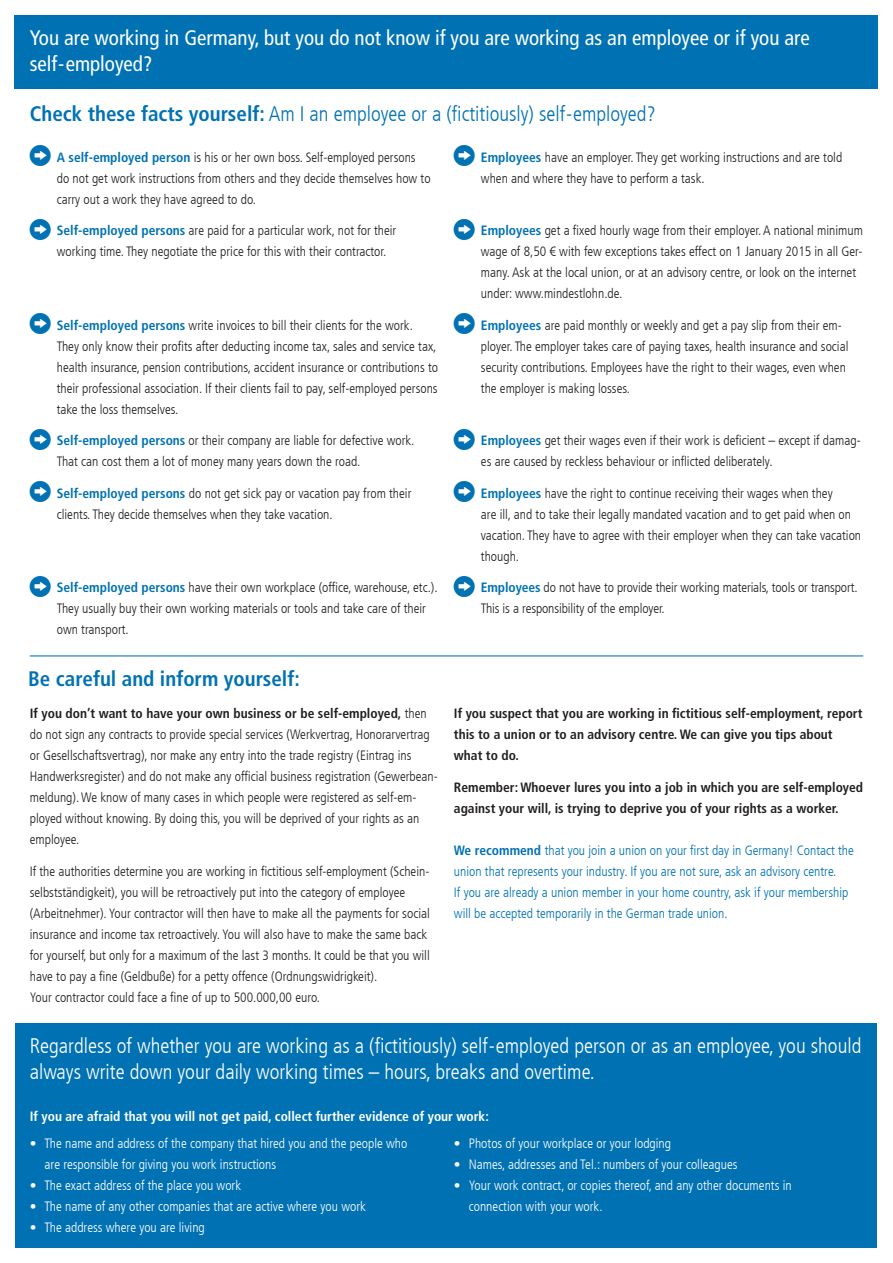
<style>
.page{position:relative;width:893px;height:1263px;background:#fff}
.page>*{position:absolute;margin:0;border:0;box-sizing:border-box;transform-origin:0 0}
.Headline_14pt_blau{font:300 condensed 21px/25.5px "Frutiger LT Com";color:#fff}
.Headline_14pt_blau-2{font:condensed 21px/25.5px "Frutiger LT Com";color:#fff}
.Headline_14pt_blau-3{font:300 condensed 21px "Frutiger LT Com";color:#0072b4}
.Headline_14pt_blau-4{font:700 condensed 21px "Frutiger LT Com";color:#0072b4}
.Fließtext_9pt{font:300 condensed 13.5px/21px "Frutiger LT Com";color:#231f20}
.t1{font:300 condensed 13.5px/21px "Frutiger LT Com";color:#fff}
.Fließtext_9pt-2{font:700 condensed 13.5px/21px "Frutiger LT Com";color:#231f20}
.Fließtext_9pt_ohne_b{font:300 condensed 13.5px/21px "Frutiger LT Com";color:#0072b4}
.Headline_14pt_blau-5{font:700 condensed 13.5px "Frutiger LT Com";color:#fff}
.s1{font-weight:700}
.s2{font-weight:700;color:#0072b4}
</style>
<div class="page">
<div style="left:16px;top:1023px;width:861px;height:224px;background:#0072b4"></div>
<div style="left:15px;top:15px;width:863px;height:73px;background:#0072b4"></div>
<hr style="left:30px;top:655px;width:833px;height:1px;background:#0072b4">
<p class="Headline_14pt_blau-2" style="left:30px;top:25px;width:781px">You are working in Germany, but you do not know if you are working as an employee or if you are self-employed?</p>
<p class="Headline_14pt_blau-3" style="left:30px;top:102px;width:628px"><span class="s1">Check these facts yourself:</span> Am I an employee or a (fictitiously) self-employed?</p>
<p class="Fließtext_9pt" style="left:57px;top:147px;width:375px"><span class="s2">A self-employed person</span> is his or her own boss. Self-employed persons do not get work instructions from others and they decide themselves how to carry out a work they have agreed to do.</p>
<p class="Fließtext_9pt" style="left:57px;top:220px;width:341px"><span class="s2">Self-employed persons</span> are paid for a particular work, not for their working time. They negotiate the price for this with their contractor.</p>
<p class="Fließtext_9pt" style="left:57px;top:315px;width:383px"><span class="s2">Self-employed persons</span> write invoices to bill their clients for the work.<br>They only know their profits after deducting income tax, sales and service tax, health insurance, pension contributions, accident insurance or contributions to their professional association. If their clients fail to pay, self-employed persons take the loss themselves.</p>
<p class="Fließtext_9pt" style="left:57px;top:430px;width:359px"><span class="s2">Self-employed persons</span> or their company are liable for defective work.<br>That can cost them a lot of money many years down the road.</p>
<p class="Fließtext_9pt" style="left:57px;top:483px;width:356px"><span class="s2">Self-employed persons</span> do not get sick pay or vacation pay from their clients. They decide themselves when they take vacation.</p>
<p class="Fließtext_9pt" style="left:57px;top:577px;width:382px"><span class="s2">Self-employed persons</span> have their own workplace (office, warehouse, etc.).<br>They usually buy their own working materials or tools and take care of their own transport.</p>
<p class="Headline_14pt_blau-4" style="left:28px;top:666px;width:273px">Be careful and inform yourself:</p>
<p class="Fließtext_9pt" style="left:30px;top:703px;width:410px"><span class="s1">If you don’t want to have your own business or be self-employed,</span> then do not sign any contracts to provide special services (Werkvertrag, Honorarvertrag or Gesellschaftsvertrag), nor make any entry into the trade registry (Eintrag ins Handwerksregister) and do not make any official business registration (Gewerbean&shy;meldung). We know of many cases in which people were registered as self-em&shy;ployed without knowing. By doing this, you will be deprived of your rights as an employee.</p>
<p class="Fließtext_9pt" style="left:30px;top:861px;width:402px">If the authorities determine you are working in fictitious self-employment (Schein&shy;selbstständigkeit), you will be retroactively put into the category of employee (Arbeitnehmer). Your contractor will then have to make all the payments for social insurance and income tax retroactively. You will also have to make the same back for yourself, but only for a maximum of the last 3 months. It could be that you will have to pay a fine (Geldbuße) for a petty offence (Ordnungswidrigkeit).<br>Your contractor could face a fine of up to 500.000,00 euro.</p>
<p class="Fließtext_9pt" style="left:481px;top:147px;width:363px"><span class="s2">Employees</span> have an employer. They get working instructions and are told when and where they have to perform a task.</p>
<p class="Fließtext_9pt" style="left:481px;top:220px;width:384px"><span class="s2">Employees</span> get a fixed hourly wage from their employer. A national minimum wage of 8,50 € with few exceptions takes effect on 1 January 2015 in all Ger&shy;many. Ask at the local union, or at an advisory centre, or look on the internet under: www.mindestlohn.de.</p>
<p class="Fließtext_9pt" style="left:481px;top:315px;width:369px"><span class="s2">Employees</span> are paid monthly or weekly and get a pay slip from their em&shy;ployer. The employer takes care of paying taxes, health insurance and social security contributions. Employees have the right to their wages, even when the employer is making losses.</p>
<p class="Fließtext_9pt" style="left:481px;top:430px;width:381px"><span class="s2">Employees</span> get their wages even if their work is deficient – except if damag&shy;es are caused by reckless behaviour or inflicted deliberately.</p>
<p class="Fließtext_9pt" style="left:481px;top:483px;width:382px"><span class="s2">Employees</span> have the right to continue receiving their wages when they<br>are ill, and to take their legally mandated vacation and to get paid when on vacation. They have to agree with their employer when they can take vacation though.</p>
<p class="Fließtext_9pt" style="left:481px;top:577px;width:378px"><span class="s2">Employees</span> do not have to provide their working materials, tools or transport.<br>This is a responsibility of the employer.</p>
<p class="Fließtext_9pt-2" style="left:454px;top:703px;width:410px">If you suspect that you are working in fictitious self-employment, report this to a union or to an advisory centre. We can give you tips about what to do.</p>
<p class="Fließtext_9pt-2" style="left:454px;top:777px;width:411px">Remember: Whoever lures you into a job in which you are self-employed against your will, is trying to deprive you of your rights as a worker.</p>
<p class="Fließtext_9pt_ohne_b" style="left:454px;top:840px;width:402px"><span class="s1">We recommend</span> that you join a union on your first day in Germany! Contact the union that represents your industry. If you are not sure, ask an advisory centre.<br>If you are already a union member in your home country, ask if your membership will be accepted temporarily in the German trade union.</p>
<p class="Headline_14pt_blau" style="left:30px;top:1034px;width:833px">Regardless of whether you are working as a (fictitiously) self-employed person or as an employee, you should always write down your daily working times – hours, breaks and overtime.</p>
<p class="Headline_14pt_blau-5" style="left:30px;top:1108px;width:461px">If you are afraid that you will not get paid, collect further evidence of your work:</p>
<p class="t1" style="left:45px;top:1133px;width:364px;text-indent:-15px">• The name and address of the company that hired you and the people who are responsible for giving you work instructions</p>
<p class="t1" style="left:30px;top:1175px;width:213px">• The exact address of the place you work</p>
<p class="t1" style="left:30px;top:1196px;width:338px">• The name of any other companies that are active where you work</p>
<p class="t1" style="left:30px;top:1217px;width:177px">• The address where you are living</p>
<p class="t1" style="left:454px;top:1133px;width:219px">• Photos of your workplace or your lodging</p>
<p class="t1" style="left:454px;top:1154px;width:285px">• Names, addresses and Tel.: numbers of your colleagues</p>
<p class="t1" style="left:469px;top:1175px;width:324px;text-indent:-15px">• Your work contract, or copies thereof, and any other documents in connection with your work.</p>
</div>
